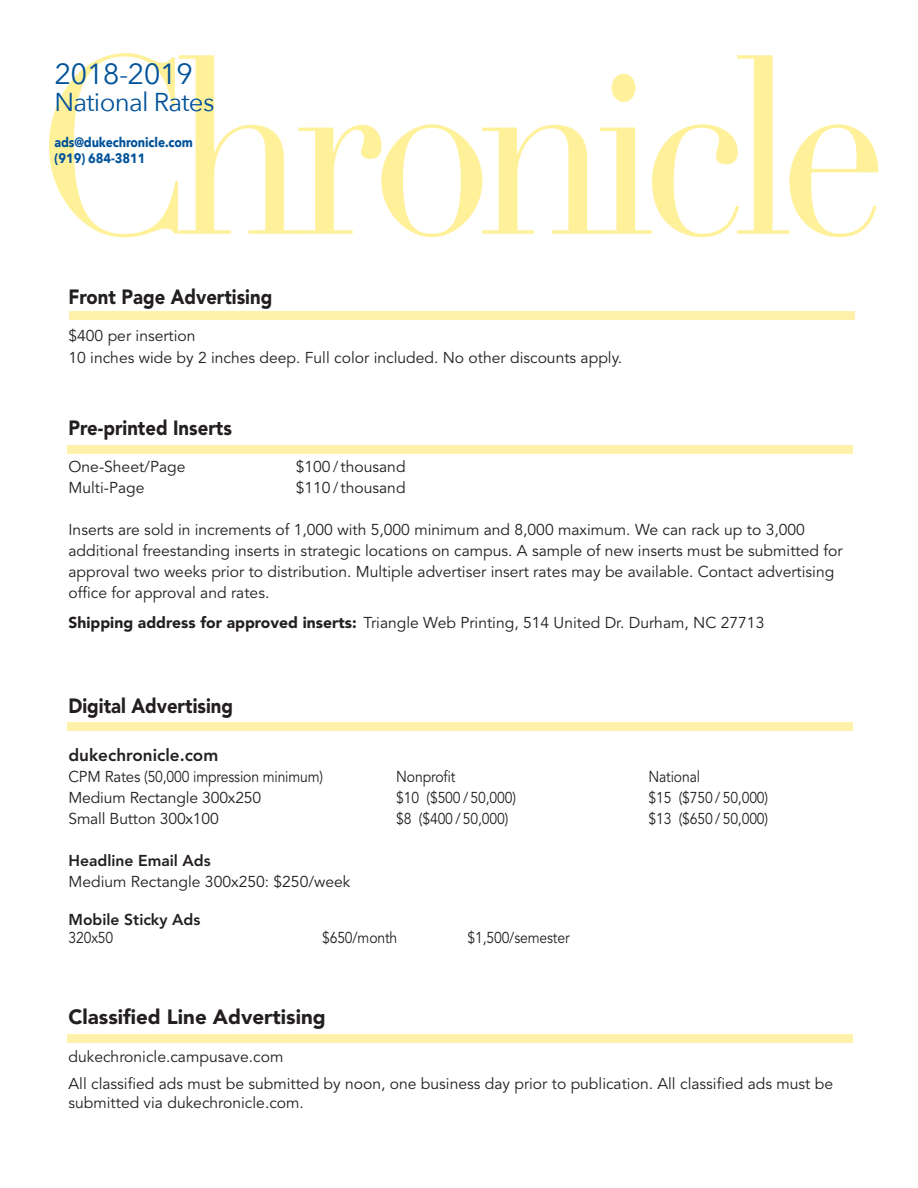
<style>
.page{position:relative;width:918px;height:1188px;background:#fff}
.page>*{position:absolute;margin:0;border:0;box-sizing:border-box;transform-origin:0 0}
.t1{font:29.1px "Avenir Next";letter-spacing:-.025em;color:#01529a}
.t2{font:25.8px "Avenir Next";letter-spacing:-.025em;color:#01529a}
.t3{font:900 20.55px "Avenir";color:#231f20;scale:.9 1}
.t4{font:900 20.55px "Avenir";color:#231f20}
.t5{font:800 17.1px "Avenir";color:#231f20}
.t6{font:15.6px/21px "Avenir";color:#231f20}
.t7{font:15.6px "Avenir";color:#231f20;scale:.89 1}
.t8{font:15.6px "Avenir";color:#231f20;scale:.96 1}
.t9{font:800 15.6px "Avenir";color:#231f20}
.t10{font:700 13.5px "Avenir Next";letter-spacing:-.01em;color:#01529a;scale:.89 1}
.s1{font-weight:900}
</style>
<div class="page">
<div style="left:69px;top:311px;width:785px;height:9px;background:#fff0aa"></div>
<svg style="left:49px;top:53px;width:829px;height:184px"></svg>
<div style="left:612px;top:74px;width:24px;height:28px;background:#fff19a;border-radius:50%"></div>
<div style="left:68px;top:445px;width:785px;height:9px;background:#fff0aa"></div>
<div style="left:68px;top:722px;width:785px;height:9px;background:#fff0aa"></div>
<div style="left:68px;top:1034px;width:785px;height:8px;background:#fff0aa"></div>
<p class="t1" style="left:54px;top:49px;width:140px">2018-2019</p>
<p class="t2" style="left:54px;top:80px;width:162px">National Rates</p>
<p class="t10" style="left:54px;top:131px;width:157px">ads@dukechronicle.com</p>
<p class="t10" style="left:54px;top:147px;width:104px">(919) 684-3811</p>
<p class="t3" style="left:69px;top:284px;width:228px">Front Page Advertising</p>
<p class="t6" style="left:69px;top:325px;width:129px">$400 per insertion</p>
<p class="t6" style="left:69px;top:348px;width:555px">10 inches wide by 2 inches deep. Full color included. No other discounts apply.</p>
<p class="t3" style="left:69px;top:416px;width:183px">Pre-printed Inserts</p>
<p class="t6" style="left:69px;top:456px;width:119px">One-Sheet/Page</p>
<p class="t6" style="left:296px;top:456px;width:111px">$100 / thousand</p>
<p class="t6" style="left:69px;top:477px;width:78px">Multi-Page</p>
<p class="t6" style="left:296px;top:477px;width:111px">$110 / thousand</p>
<p class="t6" style="left:69px;top:519px;width:738px">Inserts are sold in increments of 1,000 with 5,000 minimum and 8,000 maximum. We can rack up to 3,000</p>
<p class="t6" style="left:69px;top:540px;width:776px">additional freestanding inserts in strategic locations on campus. A sample of new inserts must be submitted for approval two weeks prior to distribution. Multiple advertiser insert rates may be available. Contact advertising office for approval and rates.</p>
<p class="t6" style="left:69px;top:612px;width:697px"><span class="s1">Shipping address for approved inserts:</span> Triangle Web Printing, 514 United Dr. Durham, NC 27713</p>
<p class="t3" style="left:69px;top:693px;width:184px">Digital Advertising</p>
<p class="t5" style="left:69px;top:745px;width:151px">dukechronicle.com</p>
<p class="t8" style="left:69px;top:768px;width:267px">CPM Rates (50,000 impression minimum)</p>
<p class="t7" style="left:396px;top:768px;width:68px">Nonprofit</p>
<p class="t7" style="left:648px;top:768px;width:60px">National</p>
<p class="t6" style="left:69px;top:788px;width:194px">Medium Rectangle 300x250</p>
<p class="t7" style="left:396px;top:789px;width:136px">$10 ($500 / 50,000)</p>
<p class="t7" style="left:648px;top:789px;width:136px">$15 ($750 / 50,000)</p>
<p class="t6" style="left:69px;top:809px;width:152px">Small Button 300x100</p>
<p class="t7" style="left:396px;top:810px;width:127px">$8 ($400 / 50,000)</p>
<p class="t7" style="left:648px;top:810px;width:136px">$13 ($650 / 50,000)</p>
<p class="t9" style="left:69px;top:851px;width:144px">Headline Email Ads</p>
<p class="t6" style="left:69px;top:872px;width:283px">Medium Rectangle 300x250: $250/week</p>
<p class="t9" style="left:69px;top:910px;width:133px">Mobile Sticky Ads</p>
<p class="t7" style="left:69px;top:929px;width:52px">320x50</p>
<p class="t7" style="left:322px;top:929px;width:86px">$650/month</p>
<p class="t7" style="left:467px;top:929px;width:116px">$1,500/semester</p>
<p class="t4" style="left:69px;top:1004px;width:259px">Classified Line Advertising</p>
<p class="t6" style="left:69px;top:1046px;width:216px">dukechronicle.campusave.com</p>
<p class="t6" style="left:69px;top:1075px;width:766px;line-height:18.8px">All classified ads must be submitted by noon, one business day prior to publication. All classified ads must be submitted via dukechronicle.com.</p>
</div>
